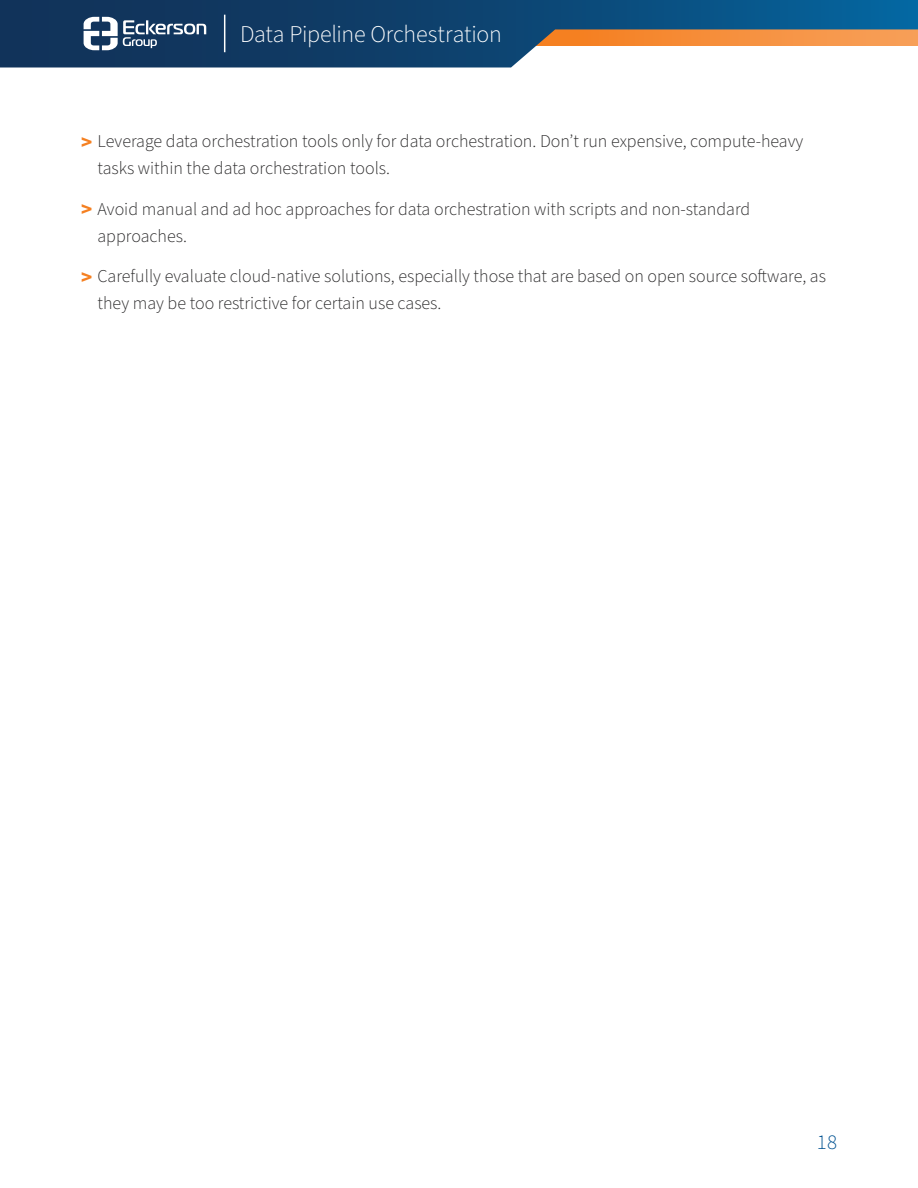
<style>
.page{position:relative;width:918px;height:1188px;background:#fff}
.page>*{position:absolute;margin:0;border:0;box-sizing:border-box;transform-origin:0 0}
.t1{font:300 24px "Source Sans Pro";letter-spacing:-.01em;color:#fff}
.t2{font:300 21px "Source Sans Pro";color:#005291}
.t3{font:300 18px/27px "Source Sans Pro";color:#292829}
.s1{font-weight:700;font-size:21px;color:#f58021}
</style>
<div class="page">
<svg style="left:0;top:0;width:918px;height:68px;background:#4b677f"></svg>
<svg style="left:84px;top:17px;width:122px;height:33px"></svg>
<hr style="left:224px;top:15px;width:1px;height:37px;background:#fff">
<h1 class="t1" style="left:240px;top:18px;width:263px">Data Pipeline Orchestration</h1>
<p class="t3" style="left:98px;top:129px;width:707px;text-indent:-16px"><span class="s1">&gt;</span> Leverage data orchestration tools only for data orchestration. Don’t run expensive, compute-heavy tasks within the data orchestration tools.</p>
<p class="t3" style="left:98px;top:196px;width:654px;text-indent:-16px"><span class="s1">&gt;</span> Avoid manual and ad hoc approaches for data orchestration with scripts and non-standard approaches.</p>
<p class="t3" style="left:98px;top:264px;width:730px;text-indent:-16px"><span class="s1">&gt;</span> Carefully evaluate cloud-native solutions, especially those that are based on open source software, as they may be too restrictive for certain use cases.</p>
<p class="t2" style="left:817px;top:1128px;width:22px">18</p>
</div>
